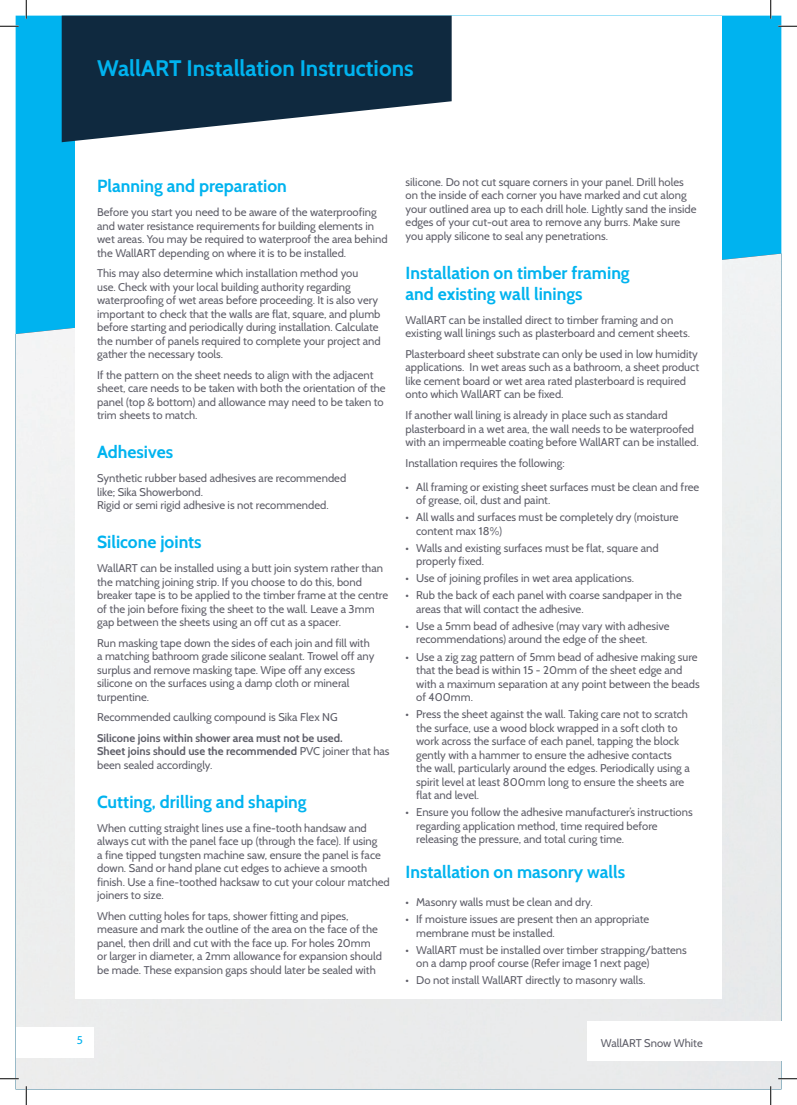
<style>
.page{position:relative;width:797px;height:1105px;background:#fff}
.page>*{position:absolute;margin:0;border:0;box-sizing:border-box;transform-origin:0 0}
.t1{font:700 22.5px "Cabin";color:#00b3ef}
.t2{font:700 17.5px/21px "Cabin";color:#00b3ef}
.t3{font:11.25px/13.5px "Cabin";color:#5f5f69}
.t4{font:700 11.25px/13.5px "Cabin";color:#5f5f69}
.t5{font:11.25px "Cabin";color:#00b3ef}
.s1{font-weight:400}
</style>
<div class="page">
<div style="left:16px;top:16px;width:765px;height:1073px;background:#00b3ef"></div>
<img style="left:16px;top:254px;width:765px;height:835px">
<div style="left:587px;top:1022px;width:183px;height:39px;background:#fff"></div>
<div style="left:770px;top:1022px;width:11px;height:39px;background:#fff"></div>
<div style="left:16px;top:1027px;width:78px;height:30px;background:#fff"></div>
<div style="left:75px;top:16px;width:646px;height:982px;background:#fff"></div>
<svg style="left:62px;top:15px;width:389px;height:127px;fill:#0f293f"></svg>
<svg style="left:0;top:25px;width:19px;height:2px"></svg>
<svg style="left:778px;top:25px;width:19px;height:2px"></svg>
<svg style="left:0;top:1078px;width:19px;height:1px"></svg>
<svg style="left:778px;top:1078px;width:19px;height:1px"></svg>
<svg style="left:25px;top:0;width:2px;height:19px"></svg>
<svg style="left:25px;top:1086px;width:2px;height:19px"></svg>
<svg style="left:770px;top:0;width:1px;height:19px"></svg>
<svg style="left:770px;top:1086px;width:1px;height:19px"></svg>
<h1 class="t1" style="left:97px;top:55px;width:318px">WallART Installation Instructions</h1>
<h2 class="t2" style="left:97px;top:175px;width:191px">Planning and preparation</h2>
<p class="t3" style="left:97px;top:205px;width:292px">Before you start you need to be aware of the waterproofing and water resistance requirements for building elements in wet areas. You may be required to waterproof the area behind the WallART depending on where it is to be installed.</p>
<p class="t3" style="left:97px;top:266px;width:285px">This may also determine which installation method you<br>use. Check with your local building authority regarding waterproofing of wet areas before proceeding. It is also very important to check that the walls are flat, square, and plumb before starting and periodically during installation. Calculate the number of panels required to complete your project and gather the necessary tools.</p>
<p class="t3" style="left:97px;top:368px;width:290px">If the pattern on the sheet needs to align with the adjacent sheet, care needs to be taken with both the orientation of the panel (top &amp; bottom) and allowance may need to be taken to trim sheets to match.</p>
<h2 class="t2" style="left:97px;top:441px;width:77px">Adhesives</h2>
<p class="t3" style="left:97px;top:471px;width:251px">Synthetic rubber based adhesives are recommended like; Sika Showerbond.<br>Rigid or semi rigid adhesive is not recommended.</p>
<h2 class="t2" style="left:97px;top:531px;width:106px">Silicone joints</h2>
<p class="t3" style="left:97px;top:561px;width:292px">WallART can be installed using a butt join system rather than the matching joining strip. If you choose to do this, bond breaker tape is to be applied to the timber frame at the centre of the join before fixing the sheet to the wall. Leave a 3mm gap between the sheets using an off cut as a spacer.</p>
<p class="t3" style="left:97px;top:636px;width:279px">Run masking tape down the sides of each join and fill with a matching bathroom grade silicone sealant. Trowel off any surplus and remove masking tape. Wipe off any excess silicone on the surfaces using a damp cloth or mineral turpentine.</p>
<p class="t3" style="left:97px;top:710px;width:242px">Recommended caulking compound is Sika Flex NG</p>
<p class="t4" style="left:97px;top:731px;width:294px">Silicone joins within shower area must not be used.<br>Sheet joins should use the recommended <span class="s1">PVC joiner that has been sealed accordingly.</span></p>
<h2 class="t2" style="left:97px;top:791px;width:211px">Cutting, drilling and shaping</h2>
<p class="t3" style="left:97px;top:821px;width:294px">When cutting straight lines use a fine-tooth handsaw and always cut with the panel face up (through the face). If using<br>a fine tipped tungsten machine saw, ensure the panel is face down. Sand or hand plane cut edges to achieve a smooth finish. Use a fine-toothed hacksaw to cut your colour matched joiners to size.</p>
<p class="t3" style="left:97px;top:909px;width:286px">When cutting holes for taps, shower fitting and pipes, measure and mark the outline of the area on the face of the panel, then drill and cut with the face up. For holes 20mm or larger in diameter, a 2mm allowance for expansion should be made. These expansion gaps should later be sealed with</p>
<p class="t3" style="left:405px;top:175px;width:292px">silicone. Do not cut square corners in your panel. Drill holes on the inside of each corner you have marked and cut along your outlined area up to each drill hole. Lightly sand the inside edges of your cut-out area to remove any burrs. Make sure you apply silicone to seal any penetrations.</p>
<h2 class="t2" style="left:405px;top:262px;width:226px">Installation on timber framing and existing wall linings</h2>
<p class="t3" style="left:405px;top:313px;width:286px">WallART can be installed direct to timber framing and on existing wall linings such as plasterboard and cement sheets.</p>
<p class="t3" style="left:405px;top:347px;width:295px">Plasterboard sheet substrate can only be used in low humidity applications. In wet areas such as a bathroom, a sheet product like cement board or wet area rated plasterboard is required onto which WallART can be fixed.</p>
<p class="t3" style="left:405px;top:408px;width:295px">If another wall lining is already in place such as standard plasterboard in a wet area, the wall needs to be waterproofed with an impermeable coating before WallART can be installed.</p>
<p class="t3" style="left:405px;top:456px;width:160px">Installation requires the following:</p>
<p class="t3" style="left:416px;top:480px;width:284px;text-indent:-11px">• All framing or existing sheet surfaces must be clean and free of grease, oil, dust and paint.</p>
<p class="t3" style="left:416px;top:510px;width:264px;text-indent:-11px">• All walls and surfaces must be completely dry (moisture content max 18%)</p>
<p class="t3" style="left:416px;top:541px;width:244px;text-indent:-11px">• Walls and existing surfaces must be flat, square and properly fixed.</p>
<p class="t3" style="left:405px;top:572px;width:230px">• Use of joining profiles in wet area applications.</p>
<p class="t3" style="left:416px;top:589px;width:267px;text-indent:-11px">• Rub the back of each panel with coarse sandpaper in the areas that will contact the adhesive.</p>
<p class="t3" style="left:416px;top:619px;width:255px;text-indent:-11px">• Use a 5mm bead of adhesive (may vary with adhesive recommendations) around the edge of the sheet.</p>
<p class="t3" style="left:416px;top:650px;width:285px;text-indent:-11px">• Use a zig zag pattern of 5mm bead of adhesive making sure that the bead is within 15 - 20mm of the sheet edge and with a maximum separation at any point between the beads of 400mm.</p>
<p class="t3" style="left:416px;top:707px;width:275px;text-indent:-11px">• Press the sheet against the wall. Taking care not to scratch the surface, use a wood block wrapped in a soft cloth to work across the surface of each panel, tapping the block gently with a hammer to ensure the adhesive contacts the wall, particularly around the edges. Periodically using a spirit level at least 800mm long to ensure the sheets are flat and level.</p>
<p class="t3" style="left:416px;top:805px;width:278px;text-indent:-11px">• Ensure you follow the adhesive manufacturer’s instructions regarding application method, time required before releasing the pressure, and total curing time.</p>
<h2 class="t2" style="left:405px;top:862px;width:221px">Installation on masonry walls</h2>
<p class="t3" style="left:405px;top:895px;width:188px">• Masonry walls must be clean and dry.</p>
<p class="t3" style="left:416px;top:912px;width:235px;text-indent:-11px">• If moisture issues are present then an appropriate membrane must be installed.</p>
<p class="t3" style="left:416px;top:943px;width:272px;text-indent:-11px">• WallART must be installed over timber strapping/battens on a damp proof course (Refer image 1 next page)</p>
<p class="t3" style="left:405px;top:973px;width:241px">• Do not install WallART directly to masonry walls.</p>
<p class="t5" style="left:77px;top:1033px;width:8px">5</p>
<p class="t3" style="left:601px;top:1036px;width:103px">WallART Snow White</p>
</div>
